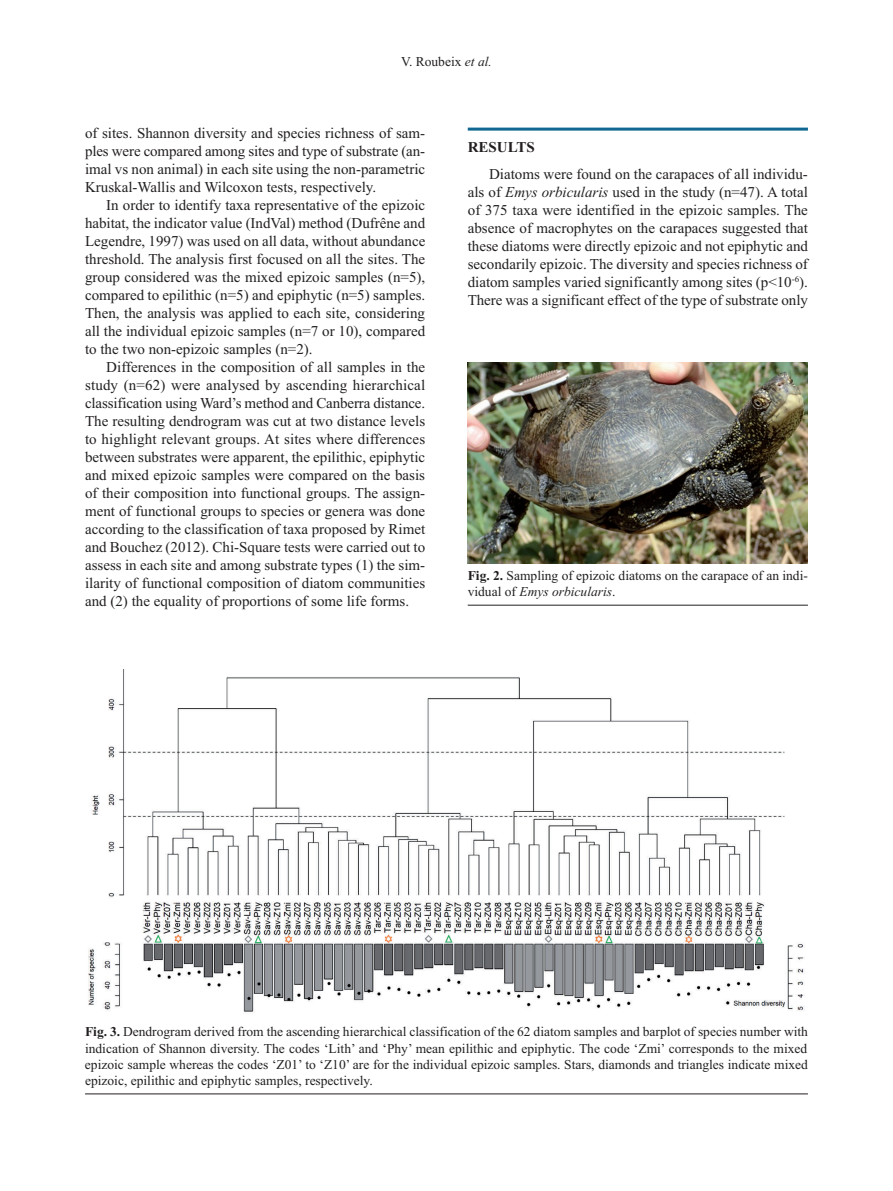
<style>
.page{position:relative;width:893px;height:1191px;background:#fff}
.page>*{position:absolute;margin:0;border:0;box-sizing:border-box;transform-origin:0 0}
.t1{font:15px/18px "Times New Roman";color:#231f20;text-align:justify}
.t2{font:700 15px "Times New Roman";color:#231f20}
.t3{font:13.5px/16.2px "Times New Roman";color:#231f20}
.s1{font-style:italic}
.s2{font-weight:700}
</style>
<div class="page">
<hr style="left:468px;top:128px;width:340px;height:3px;background:#0f6792">
<img style="left:468px;top:362px;width:340px;height:201px">
<hr style="left:468px;top:605px;width:340px;height:1px;background:#231f20">
<img style="left:88px;top:670px;width:717px;height:342px">
<hr style="left:85px;top:1093px;width:723px;height:1px;background:#231f20">
<p class="t3" style="left:401px;top:54px;width:92px">V. Roubeix <span class="s1">et al.</span></p>
<p class="t1" style="left:85px;top:124px;width:342px">of sites. Shannon diversity and species richness of sam&shy;ples were compared among sites and type of substrate (an&shy;imal vs non animal) in each site using the non-parametric Kruskal-Wallis and Wilcoxon tests, respectively.</p>
<p class="t1" style="left:85px;top:196px;width:342px;text-indent:21px">In order to identify taxa representative of the epizoic habitat, the indicator value (IndVal) method (Dufrêne and Legendre, 1997) was used on all data, without abundance threshold. The analysis first focused on all the sites. The group considered was the mixed epizoic samples (n=5), compared to epilithic (n=5) and epiphytic (n=5) samples.<br>Then, the analysis was applied to each site, considering all the individual epizoic samples (n=7 or 10), compared to the two non-epizoic samples (n=2).</p>
<p class="t1" style="left:85px;top:358px;width:342px;text-indent:21px">Differences in the composition of all samples in the study (n=62) were analysed by ascending hierarchical classification using Ward’s method and Canberra distance.<br>The resulting dendrogram was cut at two distance levels to highlight relevant groups. At sites where differences between substrates were apparent, the epilithic, epiphytic and mixed epizoic samples were compared on the basis of their composition into functional groups. The assign&shy;ment of functional groups to species or genera was done according to the classification of taxa proposed by Rimet and Bouchez (2012). Chi-Square tests were carried out to assess in each site and among substrate types (1) the sim&shy;ilarity of functional composition of diatom communities and (2) the equality of proportions of some life forms.</p>
<p class="t2" style="left:468px;top:138px;width:68px">RESULTS</p>
<p class="t1" style="left:468px;top:164px;width:342px;text-indent:21px">Diatoms were found on the carapaces of all individu&shy;als of <span class="s1">Emys orbicularis</span> used in the study (n=47). A total of 375 taxa were identified in the epizoic samples. The absence of macrophytes on the carapaces suggested that these diatoms were directly epizoic and not epiphytic and secondarily epizoic. The diversity and species richness of diatom samples varied significantly among sites (p&lt;10<sup>-6</sup>).<br>There was a significant effect of the type of substrate only</p>
<p class="t3" style="left:468px;top:567px;width:342px"><span class="s2">Fig. 2.</span> Sampling of epizoic diatoms on the carapace of an indi&shy;vidual of <span class="s1">Emys orbicularis</span>.</p>
<p class="t3" style="left:85px;top:1023px;width:724px;text-align:justify"><span class="s2">Fig. 3.</span> Dendrogram derived from the ascending hierarchical classification of the 62 diatom samples and barplot of species number with indication of Shannon diversity. The codes ‘Lith’ and ‘Phy’ mean epilithic and epiphytic. The code ‘Zmi’ corresponds to the mixed epizoic sample whereas the codes ‘Z01’ to ‘Z10’ are for the individual epizoic samples. Stars, diamonds and triangles indicate mixed epizoic, epilithic and epiphytic samples, respectively.</p>
</div>
